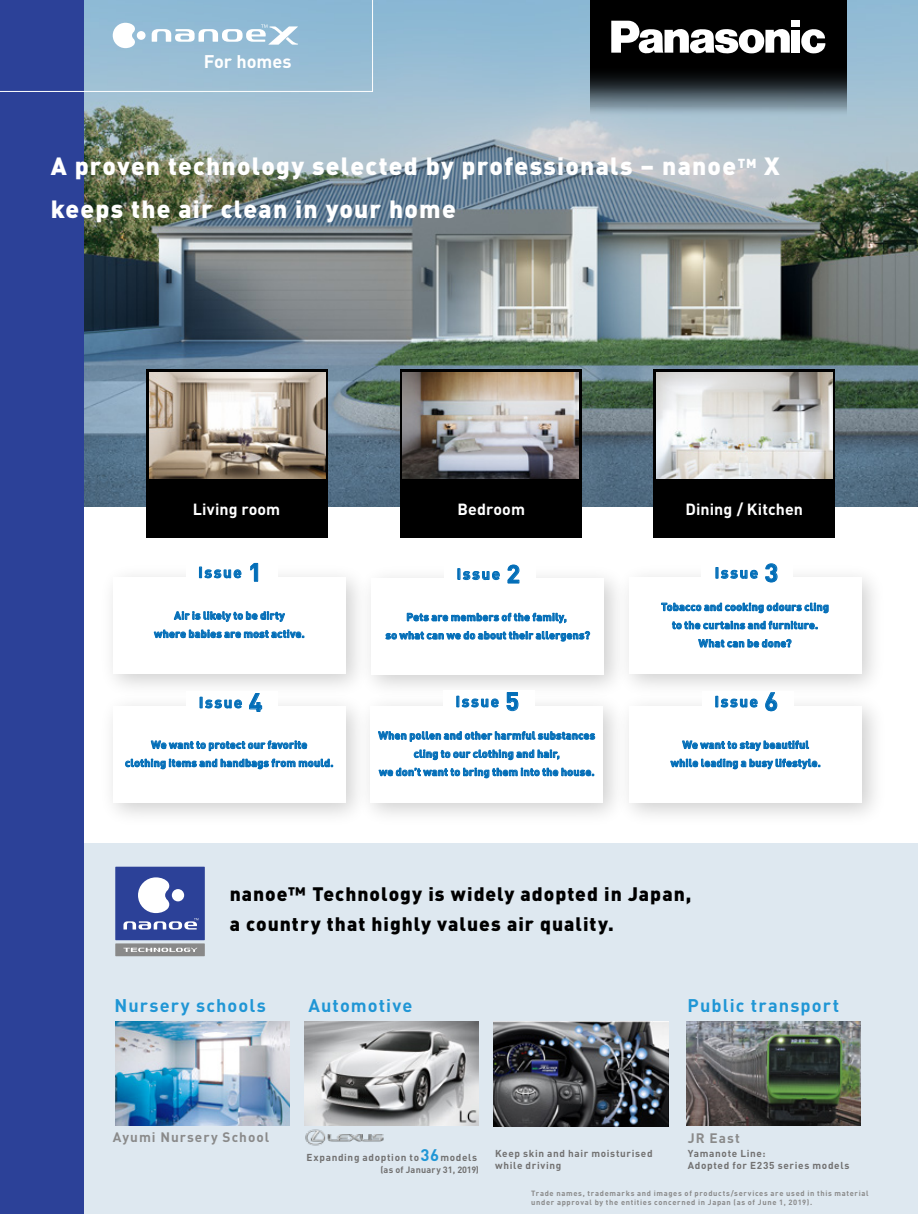
<style>
.page{position:relative;width:918px;height:1215px;background:#fff}
.page>*{position:absolute;margin:0;border:0;box-sizing:border-box;transform-origin:0 0}
.t1{font:900 24.6px/43px "DIN";letter-spacing:.05em;color:#fff}
.t2{font:900 19.2px/29.1px "DIN";letter-spacing:.05em;color:#000}
.t3{font:700 18.15px "DIN";letter-spacing:.06em;color:#2096d5}
.t4{font:700 18.15px "DIN";color:#fff}
.t5{font:700 16.05px "DIN";letter-spacing:.005em;color:#fff}
.t6{font:700 15.15px "DIN";letter-spacing:.11em;color:#036eb8}
.t7{font:700 13.65px "DIN";letter-spacing:.075em;color:#8a8a8a}
.t8{font:700 10.65px/18.1px "DIN";letter-spacing:.02em;color:#036eb8;text-align:center}
.t9{font:700 9.9px/11.6px "DIN";letter-spacing:.065em;color:#727171}
.t10{font:700 9px "DIN";letter-spacing:.025em;color:#727171}
.t11{font:700 7.5px/9px "DIN";letter-spacing:.085em;color:#8a8a8a}
.s1{font-size:25.2px}
.s2{font-size:16.65px;color:#2096d5}
</style>
<div class="page">
<div style="left:8px;top:843px;width:910px;height:371px;background:#dee8f0"></div>
<img style="left:115px;top:1022px;width:174px;height:103px">
<img style="left:83px;top:0;width:835px;height:507px">
<div style="left:146px;top:369px;width:182px;height:168px;background:#000"></div>
<img style="left:149px;top:372px;width:176px;height:107px">
<div style="left:400px;top:369px;width:182px;height:168px;background:#000"></div>
<img style="left:403px;top:372px;width:176px;height:107px">
<div style="left:653px;top:369px;width:182px;height:168px;background:#000"></div>
<img style="left:656px;top:372px;width:176px;height:107px">
<img style="left:687px;top:1022px;width:174px;height:103px">
<div style="left:115px;top:943px;width:90px;height:13px;background:#898989"></div>
<svg style="left:123px;top:948px;width:74px;height:4px"></svg>
<div style="left:115px;top:867px;width:90px;height:73px;background:#2c4198"></div>
<svg style="left:123px;top:877px;width:75px;height:53px"></svg>
<svg style="left:174px;top:611px;width:111px;height:11px"></svg>
<svg style="left:154px;top:630px;width:150px;height:8px"></svg>
<svg style="left:199px;top:567px;width:42px;height:11px"></svg>
<svg style="left:250px;top:563px;width:8px;height:19px"></svg>
<svg style="left:661px;top:603px;width:167px;height:10px"></svg>
<svg style="left:672px;top:621px;width:146px;height:8px"></svg>
<svg style="left:698px;top:639px;width:93px;height:8px"></svg>
<svg style="left:716px;top:567px;width:42px;height:12px"></svg>
<svg style="left:765px;top:563px;width:13px;height:19px"></svg>
<div style="left:629px;top:706px;width:233px;height:96px;background:#fff"></div>
<div style="left:702px;top:691px;width:92px;height:24px;background:#fff"></div>
<svg style="left:682px;top:741px;width:127px;height:10px"></svg>
<svg style="left:670px;top:759px;width:150px;height:10px"></svg>
<svg style="left:716px;top:696px;width:42px;height:12px"></svg>
<svg style="left:765px;top:692px;width:12px;height:19px"></svg>
<div style="left:372px;top:579px;width:232px;height:96px;background:#fff"></div>
<div style="left:444px;top:563px;width:92px;height:25px;background:#fff"></div>
<svg style="left:407px;top:613px;width:160px;height:10px"></svg>
<svg style="left:385px;top:631px;width:205px;height:11px"></svg>
<svg style="left:458px;top:569px;width:42px;height:11px"></svg>
<svg style="left:507px;top:565px;width:12px;height:19px"></svg>
<div style="left:113px;top:706px;width:233px;height:96px;background:#fff"></div>
<div style="left:186px;top:692px;width:91px;height:24px;background:#fff"></div>
<svg style="left:151px;top:741px;width:156px;height:10px"></svg>
<svg style="left:125px;top:759px;width:208px;height:10px"></svg>
<svg style="left:200px;top:697px;width:42px;height:11px"></svg>
<svg style="left:249px;top:693px;width:13px;height:19px"></svg>
<img style="left:350px;top:686px;width:284px;height:129px">
<div style="left:370px;top:706px;width:233px;height:96px;background:#fff"></div>
<div style="left:443px;top:691px;width:92px;height:24px;background:#fff"></div>
<svg style="left:378px;top:731px;width:217px;height:11px"></svg>
<svg style="left:414px;top:750px;width:146px;height:10px"></svg>
<svg style="left:379px;top:768px;width:215px;height:10px"></svg>
<svg style="left:457px;top:696px;width:42px;height:11px"></svg>
<svg style="left:506px;top:692px;width:12px;height:19px"></svg>
<img style="left:305px;top:1022px;width:174px;height:103px">
<img style="left:494px;top:1022px;width:174px;height:104px">
<div style="left:0;top:0;width:83px;height:1214px;background:#2c4198"></div>
<svg style="left:0;top:0;width:373px;height:92px"></svg>
<img style="left:304px;top:1124px;width:86px;height:22px">
<img style="left:457px;top:1109px;width:21px;height:16px">
<svg style="left:590px;top:0;width:257px;height:117px;background:#282f33"></svg>
<svg style="left:801px;top:29px;width:25px;height:24px"></svg>
<div style="left:792px;top:21px;width:8px;height:6px;background:#fff"></div>
<div style="left:792px;top:30px;width:8px;height:23px;background:#fff"></div>
<svg style="left:611px;top:21px;width:179px;height:33px"></svg>
<p class="t4" style="left:204px;top:50px;width:89px">For homes</p>
<p class="t1" style="left:51px;top:143px;width:730px">A proven technology selected by professionals – nanoe<sup>TM</sup> X keeps the air clean in your home</p>
<p class="t5" style="left:193px;top:499px;width:89px">Living room</p>
<p class="t5" style="left:458px;top:499px;width:69px">Bedroom</p>
<p class="t5" style="left:686px;top:499px;width:119px">Dining / Kitchen</p>
<p class="t6" style="left:198px;top:562px;width:65px">Issue <span class="s1">1</span></p>
<p class="t6" style="left:457px;top:564px;width:65px">Issue <span class="s1">2</span></p>
<p class="t6" style="left:715px;top:563px;width:65px">Issue <span class="s1">3</span></p>
<p class="t8" style="left:154px;top:606px;width:152px">Air is likely to be dirty<br>where babies are most active.</p>
<p class="t8" style="left:386px;top:608px;width:206px">Pets are members of the family,<br>so what can we do about their allergens?</p>
<p class="t8" style="left:661px;top:597px;width:169px">Tobacco and cooking odours cling to the curtains and furniture.<br>What can be done?</p>
<p class="t6" style="left:199px;top:693px;width:65px">Issue <span class="s1">4</span></p>
<p class="t6" style="left:456px;top:692px;width:65px">Issue <span class="s1">5</span></p>
<p class="t6" style="left:715px;top:692px;width:65px">Issue <span class="s1">6</span></p>
<p class="t8" style="left:125px;top:735px;width:210px">We want to protect our favorite<br>clothing items and handbags from mould.</p>
<p class="t8" style="left:378px;top:726px;width:218px">When pollen and other harmful substances cling to our clothing and hair,<br>we don’t want to bring them into the house.</p>
<p class="t8" style="left:671px;top:735px;width:152px">We want to stay beautiful while leading a busy lifestyle.</p>
<p class="t2" style="left:230px;top:879px;width:463px">nanoe™ Technology is widely adopted in Japan, a country that highly values air quality.</p>
<p class="t3" style="left:115px;top:994px;width:153px">Nursery schools</p>
<p class="t3" style="left:309px;top:994px;width:105px">Automotive</p>
<p class="t3" style="left:688px;top:994px;width:153px">Public transport</p>
<p class="t7" style="left:113px;top:1128px;width:158px">Ayumi Nursery School</p>
<p class="t9" style="left:307px;top:1151px;width:172px">Expanding adoption to<span class="s2">36</span>models</p>
<p class="t10" style="left:381px;top:1164px;width:100px">(as of January 31, 2019)</p>
<p class="t9" style="left:495px;top:1147px;width:159px;line-height:12px">Keep skin and hair moisturised while driving</p>
<p class="t7" style="left:688px;top:1129px;width:54px">JR East</p>
<p class="t9" style="left:688px;top:1147px;width:163px">Yamanote Line:<br>Adopted for E235 series models</p>
<p class="t11" style="left:531px;top:1189px;width:339px">Trade names, trademarks and images of products/services are used in this material under approval by the entities concerned in Japan (as of June 1, 2019).</p>
</div>
